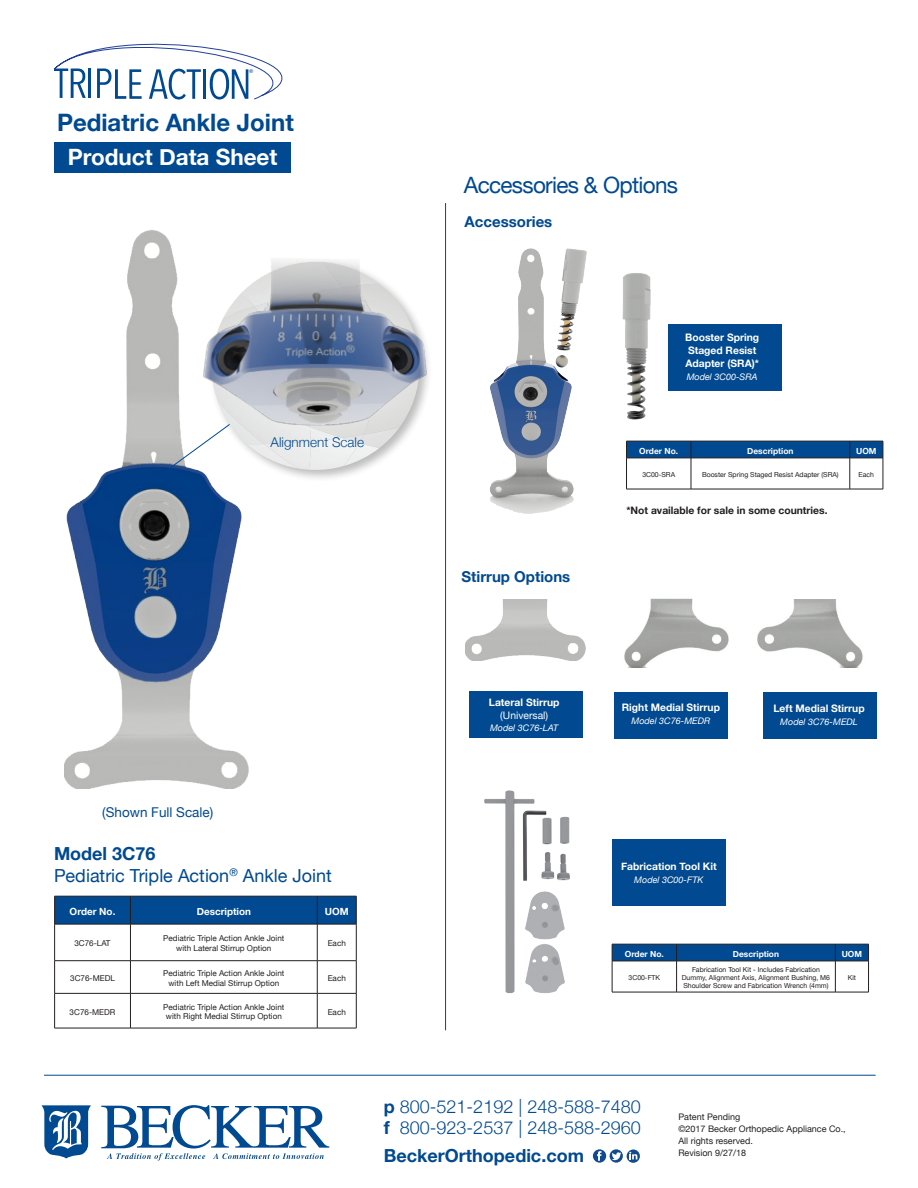
<style>
.page{position:relative;width:918px;height:1188px;background:#fff}
.page>*{position:absolute;margin:0;border:0;box-sizing:border-box;transform-origin:0 0}
.t1{font:700 24px "Helvetica Neue";color:#014990}
.t2{font:22.5px "Helvetica Neue";letter-spacing:-.03em;color:#014990}
.t3{font:700 22.5px "Helvetica Neue";color:#fff}
.t4{font:300 18px "Helvetica Neue";color:#014990}
.t5{font:18px "Helvetica Neue";color:#014990}
.t6{font:700 18px "Helvetica Neue";color:#014990}
.t7{font:700 15px "Helvetica Neue";color:#014990}
.t8{font:13.5px "Helvetica Neue";color:#014990}
.t9{font:300 13.5px "Helvetica Neue";color:#014990}
.t10{font:700 10.35px/12.9px "Helvetica Neue";color:#fff}
.t11{font:700 10.35px "Helvetica Neue";color:#231f20}
.t12{font:700 9.9px "Helvetica Neue";color:#fff}
.t13{font:9px "Helvetica Neue";color:#231f20}
.t14{font:italic 9px "Helvetica Neue";color:#fff}
.t15{font:700 8.4px "Helvetica Neue";color:#fff}
.t16{font:8.1px/9.8px "Helvetica Neue";color:#231f20;text-align:center}
.t17{font:6.9px/8.2px "Helvetica Neue";color:#231f20;text-align:center}
.t18{font:5.1px "Helvetica Neue";color:#014990}
.s1{font-weight:400;color:#fff}
.s2{font-family:"Serifa";font-weight:400;color:#fff}
.s3{font-weight:400}
.s4{font-weight:700}
</style>
<div class="page">
<svg style="left:41px;top:1105px;width:50px;height:53px"></svg>
<svg style="left:101px;top:1105px;width:228px;height:56px"></svg>
<div style="left:593px;top:1149px;width:13px;height:14px;background:#114b8e;border-radius:50%"></div>
<svg style="left:597px;top:1151px;width:4px;height:10px"></svg>
<svg style="left:610px;top:1149px;width:13px;height:14px"></svg>
<svg style="left:612px;top:1152px;width:9px;height:8px"></svg>
<svg style="left:627px;top:1150px;width:13px;height:13px"></svg>
<svg style="left:629px;top:1152px;width:8px;height:7px"></svg>
<hr style="left:44px;top:1075px;width:832px;height:1px;background:#014990">
<hr style="left:356px;top:994px;width:1px;height:34px;background:#231f20">
<hr style="left:317px;top:1028px;width:39px;height:1px;background:#231f20">
<hr style="left:54px;top:994px;width:1px;height:34px;background:#231f20">
<hr style="left:54px;top:1028px;width:76px;height:1px;background:#231f20">
<hr style="left:54px;top:924px;width:76px;height:1px;background:#231f20">
<hr style="left:54px;top:924px;width:1px;height:37px;background:#231f20">
<hr style="left:317px;top:924px;width:39px;height:1px;background:#231f20">
<hr style="left:356px;top:924px;width:1px;height:37px;background:#231f20">
<hr style="left:54px;top:960px;width:76px;height:1px;background:#231f20">
<hr style="left:54px;top:961px;width:1px;height:32px;background:#231f20">
<hr style="left:130px;top:960px;width:187px;height:1px;background:#231f20">
<hr style="left:317px;top:960px;width:39px;height:1px;background:#231f20">
<hr style="left:356px;top:961px;width:1px;height:32px;background:#231f20">
<hr style="left:54px;top:993px;width:76px;height:1px;background:#231f20">
<hr style="left:130px;top:993px;width:187px;height:1px;background:#231f20">
<hr style="left:317px;top:993px;width:39px;height:1px;background:#231f20">
<hr style="left:130px;top:924px;width:187px;height:1px;background:#231f20">
<hr style="left:130px;top:924px;width:1px;height:37px;background:#231f20">
<hr style="left:130px;top:961px;width:1px;height:32px;background:#231f20">
<hr style="left:130px;top:994px;width:1px;height:34px;background:#231f20">
<hr style="left:130px;top:1028px;width:187px;height:1px;background:#231f20">
<svg style="left:54px;top:896px;width:303px;height:28px;background:#03478a"></svg>
<hr style="left:317px;top:924px;width:1px;height:37px;background:#231f20">
<hr style="left:317px;top:961px;width:1px;height:32px;background:#231f20">
<hr style="left:317px;top:994px;width:1px;height:34px;background:#231f20">
<div style="left:54px;top:142px;width:237px;height:30px;background:#014990"></div>
<svg style="left:54px;top:43px;width:229px;height:57px"></svg>
<img style="left:65px;top:230px;width:184px;height:558px">
<hr style="left:445px;top:203px;width:1px;height:827px;background:#014990">
<div style="left:613px;top:839px;width:113px;height:67px;background:#014990"></div>
<img style="left:484px;top:790px;width:86px;height:204px">
<img style="left:622px;top:273px;width:47px;height:147px">
<div style="left:669px;top:324px;width:113px;height:67px;background:#014990"></div>
<img style="left:490px;top:248px;width:97px;height:266px">
<hr style="left:626px;top:458px;width:65px;height:1px;background:#231f20">
<hr style="left:626px;top:458px;width:1px;height:31px;background:#231f20">
<hr style="left:850px;top:458px;width:33px;height:1px;background:#231f20">
<hr style="left:883px;top:458px;width:1px;height:31px;background:#231f20">
<hr style="left:626px;top:489px;width:65px;height:1px;background:#231f20">
<hr style="left:691px;top:489px;width:159px;height:1px;background:#231f20">
<hr style="left:850px;top:489px;width:33px;height:1px;background:#231f20">
<hr style="left:691px;top:458px;width:159px;height:1px;background:#231f20">
<hr style="left:691px;top:458px;width:1px;height:31px;background:#231f20">
<svg style="left:626px;top:441px;width:258px;height:17px;background:#054687"></svg>
<hr style="left:850px;top:458px;width:1px;height:31px;background:#231f20">
<hr style="left:612px;top:961px;width:65px;height:1px;background:#231f20">
<hr style="left:612px;top:961px;width:1px;height:31px;background:#231f20">
<hr style="left:835px;top:961px;width:34px;height:1px;background:#231f20">
<hr style="left:868px;top:961px;width:1px;height:31px;background:#231f20">
<hr style="left:612px;top:992px;width:65px;height:1px;background:#231f20">
<hr style="left:677px;top:992px;width:158px;height:1px;background:#231f20">
<hr style="left:835px;top:992px;width:34px;height:1px;background:#231f20">
<hr style="left:677px;top:961px;width:158px;height:1px;background:#231f20">
<hr style="left:676px;top:961px;width:1px;height:31px;background:#231f20">
<svg style="left:612px;top:944px;width:257px;height:17px;background:#044686"></svg>
<hr style="left:835px;top:961px;width:1px;height:31px;background:#231f20">
<div style="left:208px;top:258px;width:224px;height:225px;background:#231f20;opacity:.3"></div>
<svg style="left:168px;top:452px;width:252px;height:18px"></svg>
<img style="left:309px;top:452px;width:50px;height:18px">
<img style="left:164px;top:256px;width:283px;height:196px">
<img style="left:624px;top:598px;width:105px;height:69px">
<img style="left:757px;top:600px;width:106px;height:68px">
<div style="left:469px;top:691px;width:114px;height:47px;background:#014990"></div>
<div style="left:615px;top:692px;width:113px;height:47px;background:#014990"></div>
<div style="left:763px;top:692px;width:113px;height:47px;background:#014990"></div>
<img style="left:465px;top:600px;width:121px;height:60px">
<p class="t18" style="left:249px;top:67px;width:6px">®</p>
<p class="t1" style="left:57px;top:104px;width:332px">Pediatric Ankle Joint <span class="s1">Pr</span><span class="s2">oduct</span></p>
<p class="t3" style="left:68px;top:139px;width:211px">Product Data Sheet</p>
<p class="t9" style="left:271px;top:431px;width:95px">Alignment Scale</p>
<p class="t2" style="left:464px;top:168px;width:216px">Accessories &amp; Options</p>
<p class="t7" style="left:465px;top:210px;width:89px">Accessories</p>
<p class="t7" style="left:461px;top:565px;width:110px">Stirrup Options</p>
<p class="t10" style="left:685px;top:331px;width:75px">Booster Spring</p>
<p class="t10" style="left:685px;top:344px;width:75px">Staged Resist<br>Adapter (SRA)*</p>
<p class="t14" style="left:687px;top:370px;width:72px">Model 3C00-SRA</p>
<p class="t15" style="left:639px;top:444px;width:40px">Order No.</p>
<p class="t15" style="left:747px;top:444px;width:48px">Description</p>
<p class="t15" style="left:856px;top:444px;width:22px">UOM</p>
<p class="t17" style="left:642px;top:471px;width:34px">3C00-SRA</p>
<p class="t17" style="left:702px;top:471px;width:138px">Booster Spring Staged Resist Adapter (SRA)</p>
<p class="t17" style="left:859px;top:471px;width:17px">Each</p>
<p class="t11" style="left:626px;top:502px;width:203px">*Not available for sale in some countries.</p>
<p class="t8" style="left:102px;top:803px;width:112px">(Shown Full Scale)</p>
<p class="t6" style="left:54px;top:840px;width:103px">Model 3C76</p>
<p class="t5" style="left:54px;top:863px;width:279px">Pediatric Triple Action<sup>®</sup> Ankle Joint</p>
<p class="t12" style="left:70px;top:904px;width:47px">Order No.</p>
<p class="t12" style="left:197px;top:904px;width:56px">Description</p>
<p class="t12" style="left:325px;top:904px;width:25px">UOM</p>
<p class="t16" style="left:74px;top:939px;width:38px">3C76-LAT</p>
<p class="t16" style="left:163px;top:934px;width:123px">Pediatric Triple Action Ankle Joint with Lateral Stirrup Option</p>
<p class="t16" style="left:328px;top:939px;width:20px">Each</p>
<p class="t16" style="left:70px;top:974px;width:46px">3C76-MEDL</p>
<p class="t16" style="left:163px;top:969px;width:123px">Pediatric Triple Action Ankle Joint with Left Medial Stirrup Option</p>
<p class="t16" style="left:328px;top:974px;width:20px">Each</p>
<p class="t16" style="left:70px;top:1007px;width:47px">3C76-MEDR</p>
<p class="t16" style="left:163px;top:1002px;width:123px">Pediatric Triple Action Ankle Joint with Right Medial Stirrup Option</p>
<p class="t16" style="left:328px;top:1007px;width:20px">Each</p>
<p class="t10" style="left:489px;top:696px;width:72px;text-align:center">Lateral Stirrup <span class="s3">(Universal)</span></p>
<p class="t14" style="left:490px;top:722px;width:70px">Model 3C76-LAT</p>
<p class="t10" style="left:622px;top:702px;width:100px">Right Medial Stirrup</p>
<p class="t14" style="left:632px;top:715px;width:80px">Model 3C76-MEDR</p>
<p class="t10" style="left:774px;top:702px;width:93px">Left Medial Stirrup</p>
<p class="t14" style="left:780px;top:715px;width:79px">Model 3C76-MEDL</p>
<p class="t10" style="left:621px;top:860px;width:97px">Fabrication Tool Kit</p>
<p class="t14" style="left:634px;top:873px;width:71px">Model 3C00-FTK</p>
<p class="t15" style="left:625px;top:947px;width:40px">Order No.</p>
<p class="t15" style="left:733px;top:947px;width:48px">Description</p>
<p class="t15" style="left:842px;top:947px;width:22px">UOM</p>
<p class="t17" style="left:629px;top:974px;width:33px">3C00-FTK</p>
<p class="t17" style="left:682px;top:965px;width:150px">Fabrication Tool Kit - Includes Fabrication<br>Dummy, Alignment Axis, Alignment Bushing, M6<br>Shoulder Screw and Fabrication Wrench (4mm)</p>
<p class="t17" style="left:848px;top:974px;width:10px">Kit</p>
<p class="t4" style="left:384px;top:1092px;width:259px"><span class="s4">p</span> 800-521-2192 | 248-588-7480</p>
<p class="t4" style="left:384px;top:1113px;width:259px"><span class="s4">f</span> 800-923-2537 | 248-588-2960</p>
<p class="t6" style="left:384px;top:1141px;width:202px">BeckerOrthopedic.com</p>
<p class="t13" style="left:678px;top:1110px;width:63px">Patent Pending</p>
<p class="t13" style="left:678px;top:1122px;width:169px">©2017 Becker Orthopedic Appliance Co.,</p>
<p class="t13" style="left:678px;top:1134px;width:76px">All rights reserved.</p>
<p class="t13" style="left:678px;top:1146px;width:69px">Revision 9/27/18</p>
</div>
